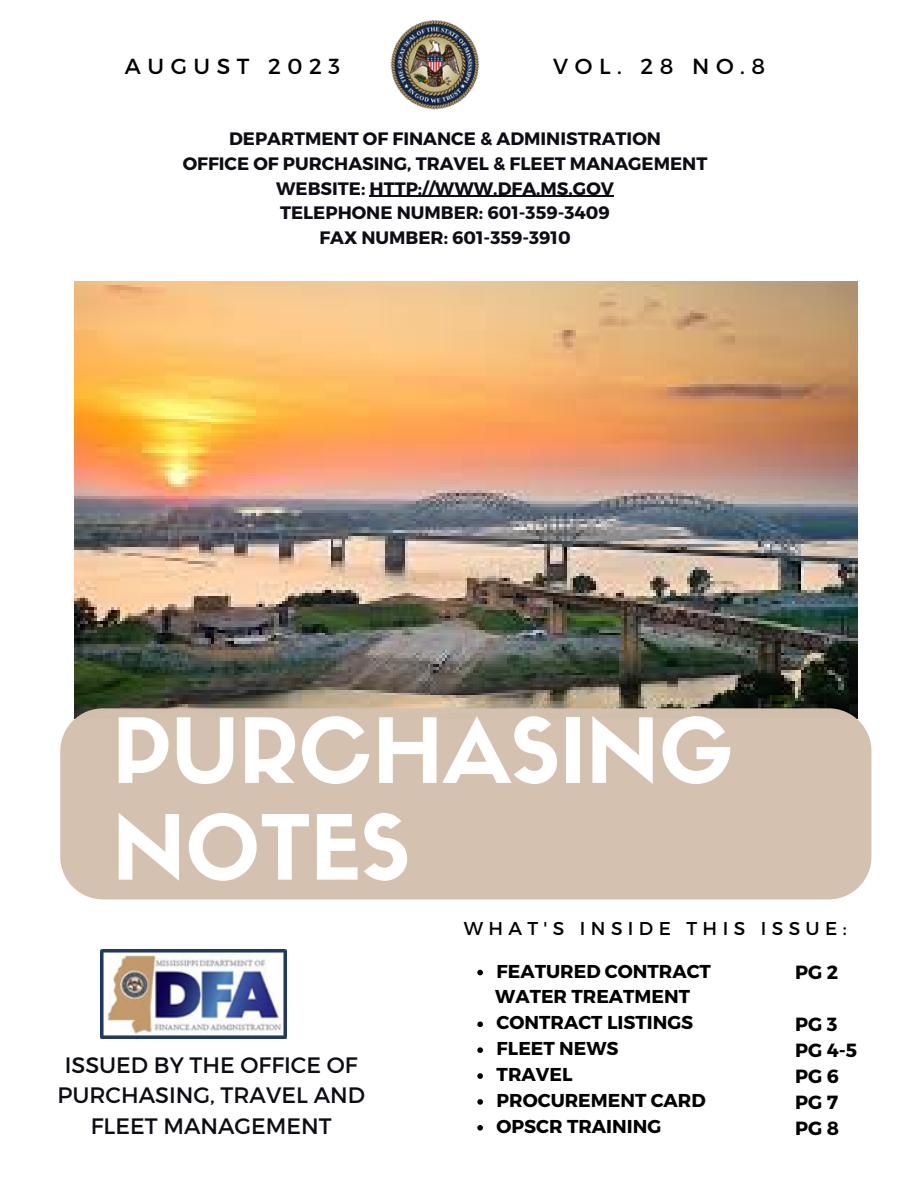
<style>
.page{position:relative;width:918px;height:1188px;background:#fff}
.page>*{position:absolute;margin:0;border:0;box-sizing:border-box;transform-origin:0 0}
.t1{font:88.05px "Sifonn Basic";color:#fff}
.t2{font:22.35px/30.3px "Montserrat";color:#0d0d15;text-align:center}
.t3{font:21.75px "Montserrat";letter-spacing:.3em;color:#000}
.t4{font:700 19.05px "Montserrat";color:#000}
.t5{font:700 18.6px "Montserrat";color:#000}
.t6{font:18.6px "Montserrat";letter-spacing:.29em;color:#000}
.t7{font:700 18px "Montserrat";color:#0d0d15}
</style>
<div class="page">
<img style="left:74px;top:282px;width:783px;height:426px">
<img style="left:391px;top:20px;width:88px;height:90px">
<img style="left:100px;top:950px;width:186px;height:88px">
<div style="left:60px;top:708px;width:811px;height:191px;background:#d5c1b0"></div>
<hr style="left:370px;top:196px;width:244px;height:1px;background:#0d0d15">
<svg style="left:477px;top:970px;width:6px;height:5px"></svg>
<svg style="left:477px;top:1021px;width:6px;height:6px"></svg>
<svg style="left:477px;top:1047px;width:6px;height:6px"></svg>
<svg style="left:477px;top:1073px;width:6px;height:6px"></svg>
<svg style="left:477px;top:1099px;width:6px;height:6px"></svg>
<svg style="left:477px;top:1125px;width:6px;height:6px"></svg>
<p class="t3" style="left:125px;top:52px;width:217px">AUGUST 2023</p>
<p class="t3" style="left:553px;top:52px;width:213px">VOL. 28 NO.8</p>
<p class="t7" style="left:229px;top:127px;width:433px">DEPARTMENT OF FINANCE &amp; ADMINISTRATION</p>
<p class="t7" style="left:183px;top:152px;width:526px">OFFICE OF PURCHASING, TRAVEL &amp; FLEET MANAGEMENT</p>
<p class="t7" style="left:276px;top:176px;width:339px">WEBSITE: HTTP://WWW.DFA.MS.GOV</p>
<p class="t7" style="left:280px;top:201px;width:331px">TELEPHONE NUMBER: 601-359-3409</p>
<p class="t7" style="left:319px;top:226px;width:253px">FAX NUMBER: 601-359-3910</p>
<p class="t1" style="left:112px;top:717px;width:623px">PURCHASING</p>
<p class="t1" style="left:112px;top:814px;width:299px">NOTES</p>
<p class="t2" style="left:57px;top:1049px;width:309px">ISSUED BY THE OFFICE OF<br>PURCHASING, TRAVEL AND<br>FLEET MANAGEMENT</p>
<p class="t6" style="left:464px;top:917px;width:384px">WHAT'S INSIDE THIS ISSUE:</p>
<p class="t5" style="left:497px;top:959px;width:216px">FEATURED CONTRACT</p>
<p class="t5" style="left:497px;top:1011px;width:198px">CONTRACT LISTINGS</p>
<p class="t5" style="left:497px;top:1037px;width:123px">FLEET NEWS</p>
<p class="t5" style="left:497px;top:1062px;width:77px">TRAVEL</p>
<p class="t5" style="left:497px;top:1088px;width:211px">PROCUREMENT CARD</p>
<p class="t5" style="left:497px;top:1114px;width:166px">OPSCR TRAINING</p>
<p class="t5" style="left:495px;top:985px;width:196px">WATER TREATMENT</p>
<p class="t4" style="left:795px;top:960px;width:44px">PG 2</p>
<p class="t4" style="left:795px;top:1012px;width:44px">PG 3</p>
<p class="t4" style="left:795px;top:1038px;width:64px">PG 4-5</p>
<p class="t4" style="left:795px;top:1064px;width:45px">PG 6</p>
<p class="t4" style="left:795px;top:1090px;width:44px">PG 7</p>
<p class="t4" style="left:795px;top:1115px;width:45px">PG 8</p>
</div>
